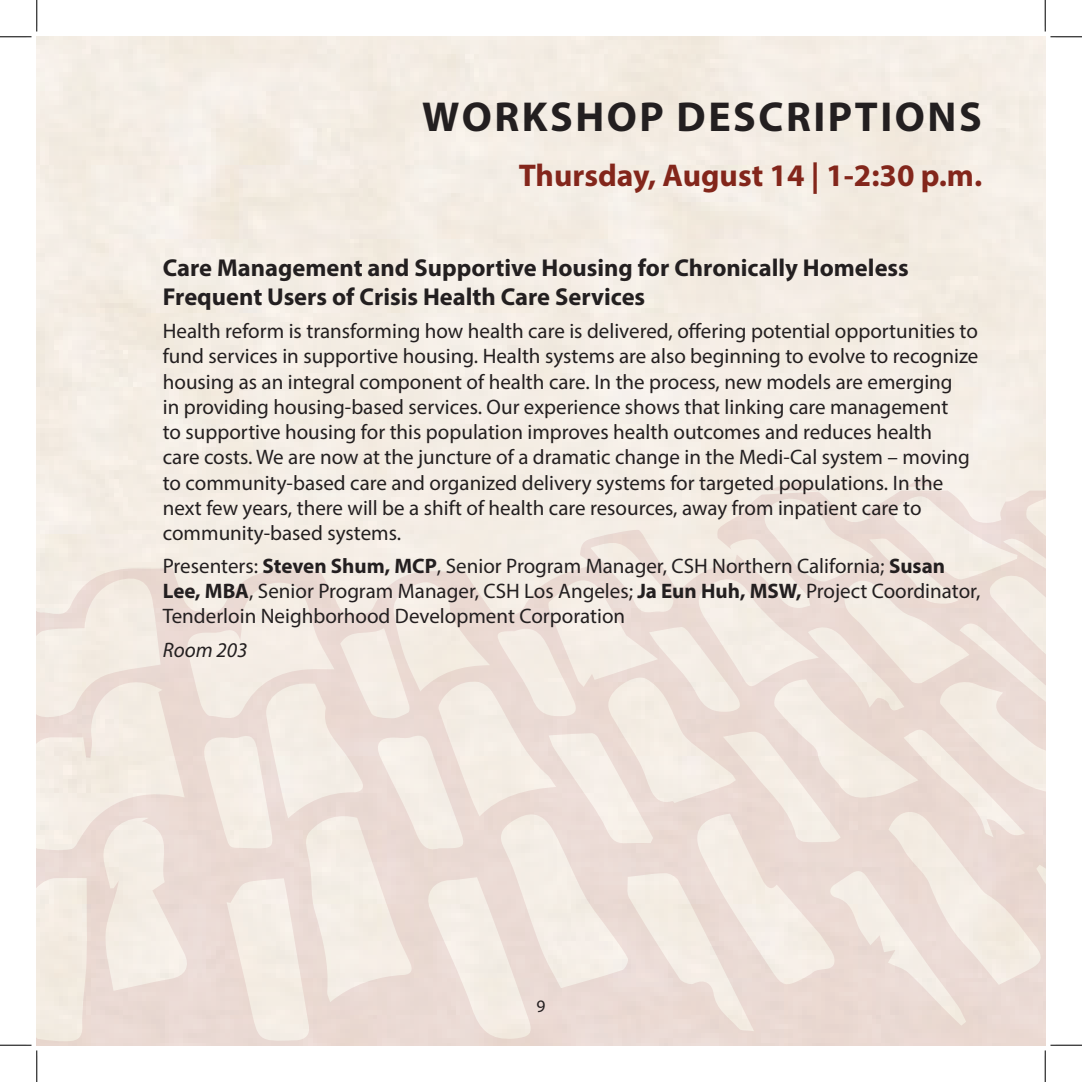
<style>
.page{position:relative;width:1082px;height:1082px;background:#fff}
.page>*{position:absolute;margin:0;border:0;box-sizing:border-box;transform-origin:0 0}
.Page_header_right{font:700 42px "Myriad Pro";letter-spacing:.06em;color:#231f20}
.Day-time_heading{font:700 31.5px "Myriad Pro";color:#83261b}
.t1{font:700 24.5px/29.4px "Myriad Pro";color:#231f20}
.t2{font:21px/25.2px "Myriad Pro";color:#231f20}
.t3{font:italic 21px "Myriad Pro";color:#231f20}
.t4{font:17.5px "Myriad Pro";color:#231f20}
.s1{font-weight:700}
</style>
<div class="page">
<svg style="left:37px;top:470px;width:1008px;height:575px;background:#efe4dc"></svg>
<hr style="left:0;top:36px;width:32px;height:1px;background:#000">
<hr style="left:1050px;top:36px;width:32px;height:1px;background:#000">
<hr style="left:0;top:1044px;width:32px;height:1px;background:#000">
<hr style="left:1050px;top:1044px;width:32px;height:1px;background:#000">
<hr style="left:36px;top:0;width:1px;height:32px;background:#000">
<hr style="left:36px;top:1050px;width:1px;height:32px;background:#000">
<hr style="left:1044px;top:0;width:1px;height:32px;background:#000">
<hr style="left:1044px;top:1050px;width:1px;height:32px;background:#000">
<p class="Page_header_right" style="left:422px;top:90px;width:561px">WORKSHOP DESCRIPTIONS</p>
<p class="Day-time_heading" style="left:518px;top:155px;width:465px">Thursday, August 14 | 1-2:30 p.m.</p>
<p class="t1" style="left:163px;top:252px;width:747px">Care Management and Supportive Housing for Chronically Homeless<br>Frequent Users of Crisis Health Care Services</p>
<p class="t2" style="left:163px;top:318px;width:817px">Health reform is transforming how health care is delivered, offering potential opportunities to fund services in supportive housing. Health systems are also beginning to evolve to recognize housing as an integral component of health care. In the process, new models are emerging<br>in providing housing-based services. Our experience shows that linking care management<br>to supportive housing for this population improves health outcomes and reduces health<br>care costs. We are now at the juncture of a dramatic change in the Medi-Cal system – moving to community-based care and organized delivery systems for targeted populations. In the next few years, there will be a shift of health care resources, away from inpatient care to community-based systems.</p>
<p class="t2" style="left:163px;top:553px;width:819px">Presenters: <span class="s1">Steven Shum, MCP</span>, Senior Program Manager, CSH Northern California; <span class="s1">Susan<br>Lee, MBA</span>, Senior Program Manager, CSH Los Angeles; <span class="s1">Ja Eun Huh, MSW,</span> Project Coordinator,<br>Tenderloin Neighborhood Development Corporation</p>
<p class="t3" style="left:163px;top:636px;width:86px">Room 203</p>
<p class="t4" style="left:536px;top:995px;width:10px">9</p>
</div>
